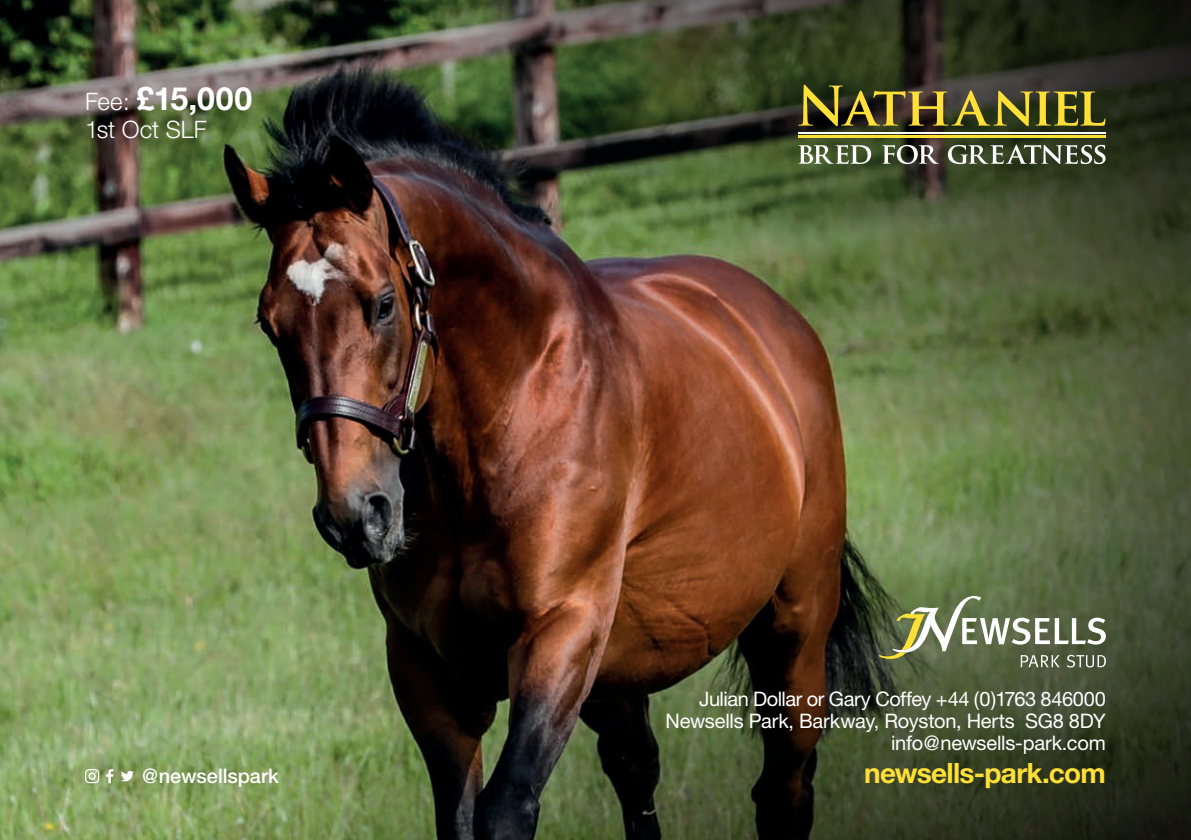
<style>
.page{position:relative;width:1191px;height:840px;background:#fff}
.page>*{position:absolute;margin:0;border:0;box-sizing:border-box;transform-origin:0 0}
.t1{font:700 32px "Helvetica Neue";color:#fff}
.t2{font:700 28px "Helvetica Neue";letter-spacing:-.025em;color:#ffe037}
.t3{font:300 24px "Helvetica Neue";letter-spacing:-.005em;color:#fff}
.t4{font:20px/22px "Helvetica Neue";letter-spacing:-.015em;color:#fff;text-align:right}
.Text{font:500 20px "Helvetica Neue";letter-spacing:-.005em;color:#fff}
.s1{font-weight:300;font-size:24px}
</style>
<div class="page">
<img style="left:0;top:0;width:1191px;height:839px">
<svg style="left:879px;top:595px;width:227px;height:72px;background:#778161"></svg>
<svg style="left:121px;top:770px;width:13px;height:11px"></svg>
<svg style="left:106px;top:768px;width:7px;height:14px"></svg>
<svg style="left:85px;top:768px;width:14px;height:14px"></svg>
<svg style="left:798px;top:85px;width:307px;height:41px;background:#665e27"></svg>
<svg style="left:798px;top:145px;width:73px;height:19px"></svg>
<svg style="left:882px;top:145px;width:57px;height:19px"></svg>
<svg style="left:948px;top:145px;width:157px;height:19px"></svg>
<hr style="left:798px;top:135px;width:308px;height:3px;background:#ffe037">
<hr style="left:798px;top:132px;width:308px;height:1px;background:#fff">
<p class="t1" style="left:85px;top:79px;width:169px"><span class="s1">Fee:</span> £15,000</p>
<p class="t3" style="left:85px;top:115px;width:123px">1st Oct SLF</p>
<p class="t4" style="left:699px;top:687px;width:408px">Julian Dollar or Gary Coffey +44 (0)1763 846000</p>
<p class="t4" style="left:665px;top:709px;width:442px">Newsells Park, Barkway, Royston, Herts SG8 8DY info@newsells-park.com</p>
<p class="Text" style="left:142px;top:763px;width:138px">@newsellspark</p>
<p class="t2" style="left:864px;top:755px;width:243px">newsells-park.com</p>
</div>
